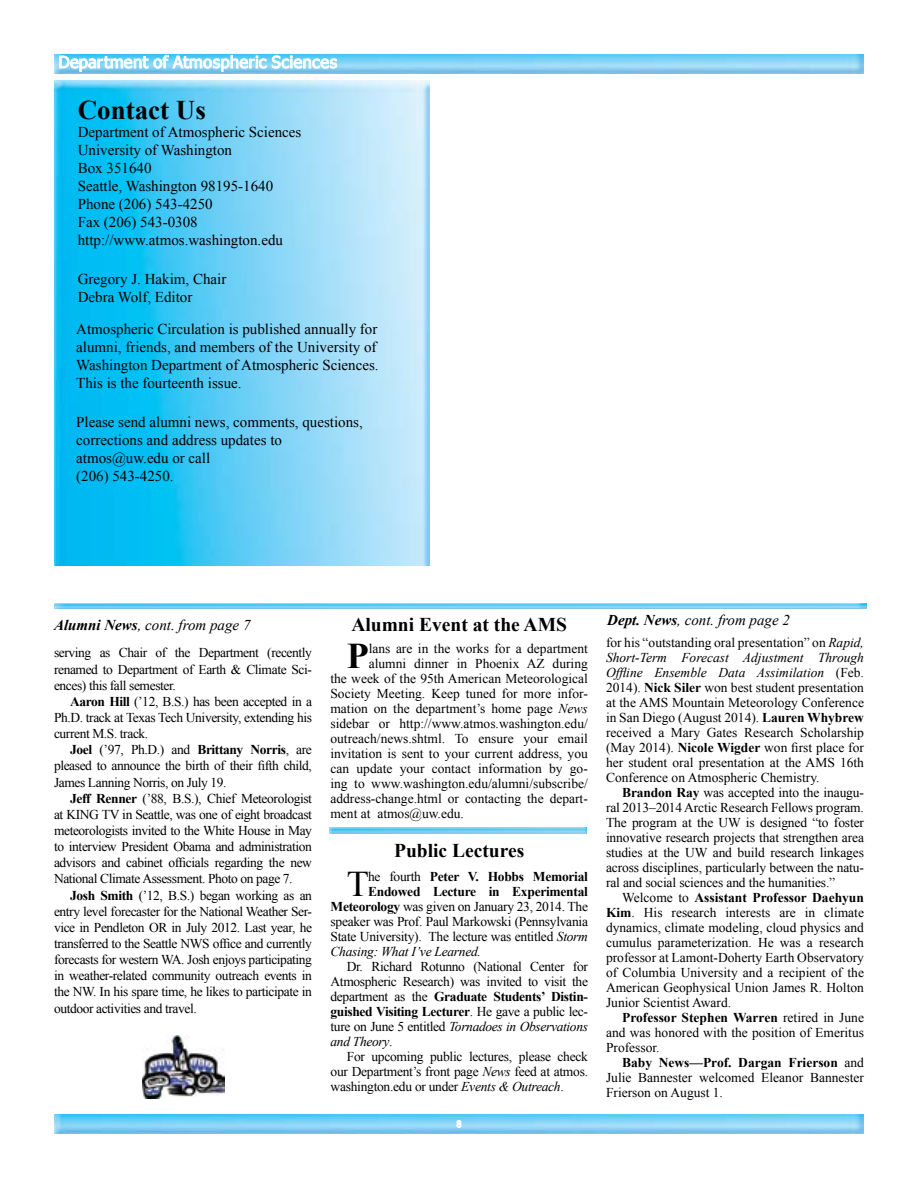
<style>
.page{position:relative;width:918px;height:1188px;background:#fff}
.page>*{position:absolute;margin:0;border:0;box-sizing:border-box;transform-origin:0 0}
.t1{font:700 36.15px "Times New Roman";color:#000}
.t2{font:36.15px "Times New Roman";color:#000}
.t3{font:700 27px "Times New Roman";color:#000}
.t4{font:700 19.5px "Times New Roman";color:#000}
.t5{font:16.5px "Tahoma";letter-spacing:.02em;color:#fff}
.t6{font:15px/18px "Times New Roman";color:#000}
.t7{font:italic 15px "Times New Roman";color:#000}
.t8{font:13.5px/15px "Times New Roman";color:#000;text-align:justify}
.t9{font:13.5px "Times New Roman";letter-spacing:-.02em;color:#000}
.t10{font:700 13.5px "Times New Roman";letter-spacing:-.02em;color:#000}
.t11{font:italic 13.5px "Times New Roman";letter-spacing:-.02em;color:#000}
.s1{font-weight:700}
.s2{font-style:italic}
.s3{font-weight:400}
</style>
<div class="page">
<img style="left:54px;top:54px;width:810px;height:20px">
<svg style="left:59px;top:55px;width:279px;height:17px;background:#9bdbf5"></svg>
<img style="left:54px;top:1114px;width:810px;height:20px">
<svg style="left:456px;top:1120px;width:6px;height:8px"></svg>
<img style="left:54px;top:603px;width:813px;height:6px">
<img style="left:55px;top:80px;width:374px;height:486px">
<img style="left:142px;top:1035px;width:83px;height:63px">
<img style="left:330px;top:828px;width:257px;height:5px">
<p class="t5" style="left:58px;top:51px;width:280px">Department of Atmospheric Sciences</p>
<h2 class="t3" style="left:78px;top:91px;width:130px">Contact Us</h2>
<p class="t6" style="left:78px;top:123px;width:225px">Department of Atmospheric Sciences<br>University of Washington<br>Box 351640<br>Seattle, Washington 98195-1640<br>Phone (206) 543-4250<br>Fax (206) 543-0308 http://www.atmos.washington.edu</p>
<p class="t6" style="left:78px;top:270px;width:150px">Gregory J. Hakim, Chair<br>Debra Wolf, Editor</p>
<p class="t6" style="left:76px;top:320px;width:304px">Atmospheric Circulation is published annually for alumni, friends, and members of the University of Washington Department of Atmospheric Sciences.<br>This is the fourteenth issue.</p>
<p class="t6" style="left:76px;top:413px;width:288px">Please send alumni news, comments, questions, corrections and address updates to atmos@uw.edu or call<br>(206) 543-4250.</p>
<p class="t7" style="left:54px;top:615px;width:198px"><span class="s1">Alumni News</span>, cont. from page 7</p>
<p class="t8" style="left:54px;top:645px;width:260px;line-height:16.2px">serving as Chair of the Department (recently renamed to Department of Earth &amp; Climate Sci&shy;ences) this fall semester.</p>
<p class="t8" style="left:54px;top:693px;width:260px;line-height:16.2px;text-indent:16px"><span class="s1">Aaron Hill</span> (’12, B.S.) has been accepted in a Ph.D. track at Texas Tech University, extending his current M.S. track.</p>
<p class="t8" style="left:54px;top:741px;width:260px;line-height:16.2px;text-indent:16px"><span class="s1">Joel</span> (’97, Ph.D.) and <span class="s1">Brittany Norris</span>, are pleased to announce the birth of their fifth child, James Lanning Norris, on July 19.</p>
<p class="t8" style="left:54px;top:790px;width:260px;line-height:16.2px;text-indent:16px"><span class="s1">Jeff Renner</span> (’88, B.S.), Chief Meteorologist at KING TV in Seattle, was one of eight broadcast meteorologists invited to the White House in May to interview President Obama and administration advisors and cabinet officials regarding the new National Climate Assessment. Photo on page 7.</p>
<p class="t8" style="left:54px;top:887px;width:260px;line-height:16.2px;text-indent:16px"><span class="s1">Josh Smith</span> (’12, B.S.) began working as an entry level forecaster for the National Weather Ser&shy;vice in Pendleton OR in July 2012. Last year, he transferred to the Seattle NWS office and currently forecasts for western WA. Josh enjoys participating in weather-related community outreach events in the NW. In his spare time, he likes to participate in outdoor activities and travel.</p>
<h3 class="t4" style="left:351px;top:611px;width:217px">Alumni Event at the AMS</h3>
<h1 class="t1" style="left:347px;top:631px;width:24px">P</h1>
<p class="t8" style="left:369px;top:640px;width:221px">lans are in the works for a department</p>
<p class="t8" style="left:369px;top:655px;width:221px">alumni dinner in Phoenix AZ during</p>
<p class="t8" style="left:330px;top:670px;width:259px">the week of the 95th American Meteorological</p>
<p class="t8" style="left:330px;top:685px;width:259px">Society Meeting. Keep tuned for more infor-</p>
<p class="t8" style="left:330px;top:700px;width:259px">mation on the department’s home page <span class="s2">News</span></p>
<p class="t8" style="left:330px;top:715px;width:259px">sidebar or http://www.atmos.washington.edu/</p>
<p class="t8" style="left:330px;top:730px;width:259px">outreach/news.shtml. To ensure your email</p>
<p class="t8" style="left:330px;top:745px;width:259px">invitation is sent to your current address, you</p>
<p class="t8" style="left:330px;top:760px;width:259px">can update your contact information by go-</p>
<p class="t8" style="left:330px;top:775px;width:259px">ing to www.washington.edu/alumni/subscribe/</p>
<p class="t8" style="left:330px;top:790px;width:259px">address-change.html or contacting the depart-</p>
<p class="t8" style="left:330px;top:805px;width:135px">ment at atmos@uw.edu.</p>
<h3 class="t4" style="left:394px;top:837px;width:132px">Public Lectures</h3>
<h1 class="t2" style="left:347px;top:860px;width:24px">T</h1>
<p class="t10" style="left:368px;top:867px;width:221px"><span class="s3">he fourth</span> Peter V. Hobbs Memorial</p>
<p class="t10" style="left:368px;top:882px;width:221px">Endowed Lecture in Experimental</p>
<p class="t9" style="left:331px;top:898px;width:259px"><span class="s1">Meteorology</span> was given on January 23, 2014. The</p>
<p class="t9" style="left:331px;top:913px;width:259px">speaker was Prof. Paul Markowski (Pennsylvania</p>
<p class="t9" style="left:331px;top:928px;width:259px">State University). The lecture was entitled <span class="s2">Storm</span></p>
<p class="t11" style="left:331px;top:942px;width:152px">Chasing: What I’ve Learned.</p>
<p class="t8" style="left:331px;top:959px;width:259px;text-indent:16px">Dr. Richard Rotunno (National Center for Atmospheric Research) was invited to visit the department as the <span class="s1">Graduate Students’ Distin&shy;guished Visiting Lecturer</span>. He gave a public lec&shy;ture on June 5 entitled <span class="s2">Tornadoes in Observations and Theory</span>.</p>
<p class="t8" style="left:331px;top:1049px;width:259px;text-indent:16px">For upcoming public lectures, please check our Department’s front page <span class="s2">News</span> feed at atmos. washington.edu or under <span class="s2">Events &amp; Outreach</span>.</p>
<p class="t7" style="left:607px;top:610px;width:184px"><span class="s1">Dept. News</span>, cont. from page 2</p>
<p class="t8" style="left:606px;top:635px;width:260px">for his “outstanding oral presentation” on <span class="s2">Rapid, Short-Term Forecast Adjustment Through Offline Ensemble Data Assimilation</span> (Feb.<br>2014). <span class="s1">Nick Siler</span> won best student presentation at the AMS Mountain Meteorology Conference in San Diego (August 2014). <span class="s1">Lauren Whybrew </span>received a Mary Gates Research Scholarship (May 2014). <span class="s1">Nicole Wigder</span> won first place for her student oral presentation at the AMS 16th Conference on Atmospheric Chemistry.</p>
<p class="t8" style="left:606px;top:785px;width:260px;text-indent:16px"><span class="s1">Brandon Ray</span> was accepted into the inaugu&shy;ral 2013–2014 Arctic Research Fellows program.<br>The program at the UW is designed “to foster innovative research projects that strengthen area studies at the UW and build research linkages across disciplines, particularly between the natu&shy;ral and social sciences and the humanities.”</p>
<p class="t8" style="left:606px;top:890px;width:260px;text-indent:16px">Welcome to <span class="s1">Assistant Professor Daehyun Kim</span>. His research interests are in climate dynamics, climate modeling, cloud physics and cumulus parameterization. He was a research professor at Lamont-Doherty Earth Observatory of Columbia University and a recipient of the American Geophysical Union James R. Holton Junior Scientist Award.</p>
<p class="t8" style="left:606px;top:1010px;width:260px;text-indent:16px"><span class="s1">Professor Stephen Warren</span> retired in June and was honored with the position of Emeritus Professor.</p>
<p class="t8" style="left:606px;top:1055px;width:260px;text-indent:16px"><span class="s1">Baby News—Prof. Dargan Frierson</span> and Julie Bannester welcomed Eleanor Bannester Frierson on August 1.</p>
</div>
